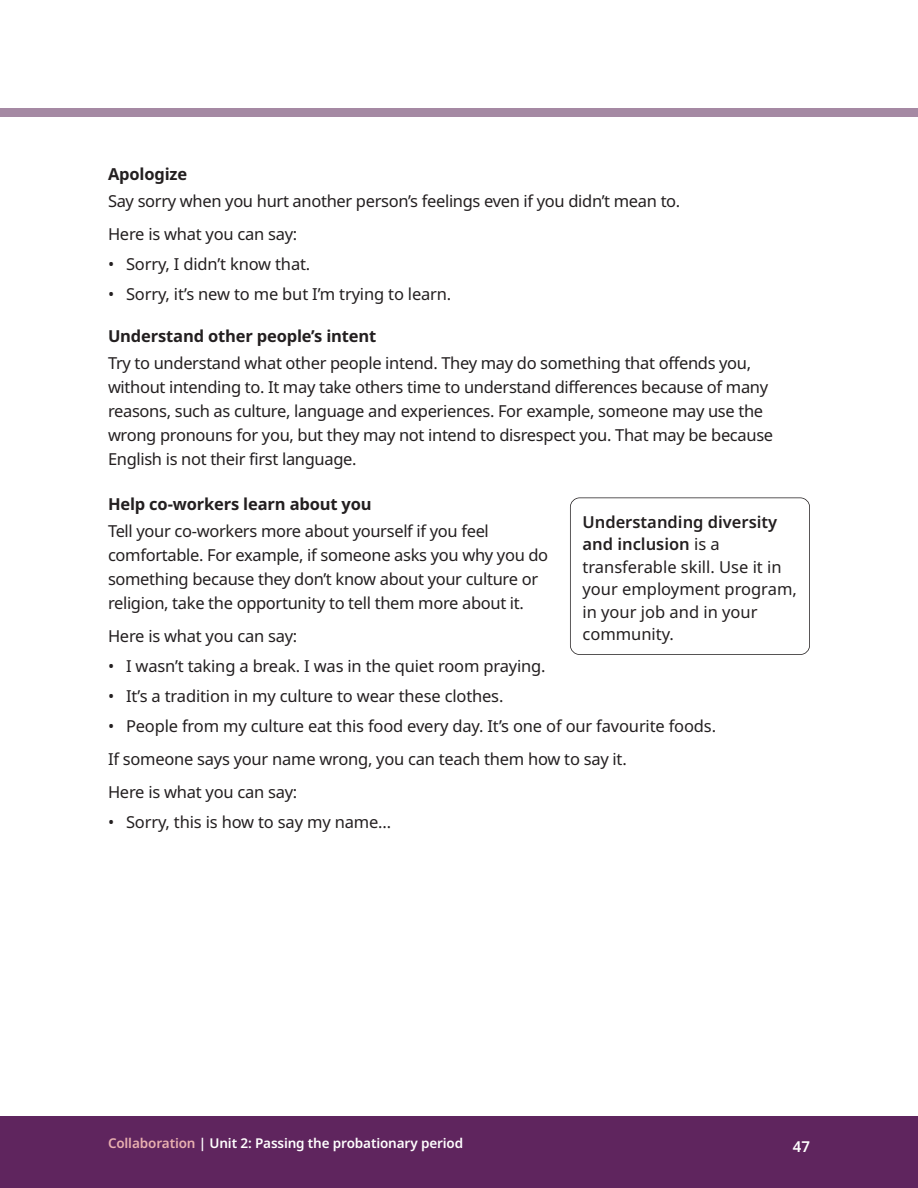
<style>
.page{position:relative;width:918px;height:1188px;background:#fff}
.page>*{position:absolute;margin:0;border:0;box-sizing:border-box;transform-origin:0 0}
.t1{font:16.5px/24px "Noto Sans";letter-spacing:-.02em;color:#231f20}
.t2{font:16.5px/22.5px "Noto Sans";color:#231f20}
.t3{font:700 16.5px "Noto Sans";letter-spacing:-.01em;color:#231f20}
.t4{font:600 15px "Noto Sans";color:#fff}
.t5{font:600 13.5px "Noto Sans";letter-spacing:-.01em;color:#fff}
.s1{font-weight:600}
.s2{color:#e9b0b0}
</style>
<div class="page">
<div style="left:0;top:108px;width:918px;height:9px;background:#a589a3"></div>
<div style="left:0;top:1116px;width:918px;height:72px;background:#5f255e"></div>
<div style="left:570px;top:497px;width:240px;height:158px;border:2px solid #231f20;border-radius:10px"></div>
<p class="t3" style="left:108px;top:167px;width:81px">Apologize</p>
<p class="t1" style="left:108px;top:190px;width:574px">Say sorry when you hurt another person’s feelings even if you didn’t mean to.</p>
<p class="t1" style="left:108px;top:223px;width:191px">Here is what you can say:</p>
<p class="t1" style="left:108px;top:253px;width:204px">• Sorry, I didn’t know that.</p>
<p class="t1" style="left:108px;top:283px;width:345px">• Sorry, it’s new to me but I’m trying to learn.</p>
<p class="t3" style="left:108px;top:329px;width:270px">Understand other people’s intent</p>
<p class="t1" style="left:108px;top:352px;width:667px">Try to understand what other people intend. They may do something that offends you, without intending to. It may take others time to understand differences because of many reasons, such as culture, language and experiences. For example, someone may use the wrong pronouns for you, but they may not intend to disrespect you. That may be because English is not their first language.</p>
<p class="t3" style="left:108px;top:497px;width:265px">Help co-workers learn about you</p>
<p class="t1" style="left:108px;top:520px;width:442px">Tell your co-workers more about yourself if you feel comfortable. For example, if someone asks you why you do something because they don’t know about your culture or religion, take the opportunity to tell them more about it.</p>
<p class="t1" style="left:108px;top:625px;width:191px">Here is what you can say:</p>
<p class="t1" style="left:108px;top:655px;width:439px">• I wasn’t taking a break. I was in the quiet room praying.</p>
<p class="t1" style="left:108px;top:685px;width:397px">• It’s a tradition in my culture to wear these clothes.</p>
<p class="t1" style="left:108px;top:715px;width:610px">• People from my culture eat this food every day. It’s one of our favourite foods.</p>
<p class="t1" style="left:108px;top:748px;width:520px">If someone says your name wrong, you can teach them how to say it.</p>
<p class="t1" style="left:108px;top:781px;width:191px">Here is what you can say:</p>
<p class="t1" style="left:108px;top:811px;width:285px">• Sorry, this is how to say my name…</p>
<p class="t2" style="left:582px;top:512px;width:216px"><span class="s1">Understanding diversity and inclusion</span> is a transferable skill. Use it in your employment program, in your job and in your community.</p>
<p class="t5" style="left:108px;top:1138px;width:357px"><span class="s2">Collaboration</span> | Unit 2: Passing the probationary period</p>
<p class="t4" style="left:793px;top:1140px;width:19px">47</p>
</div>
